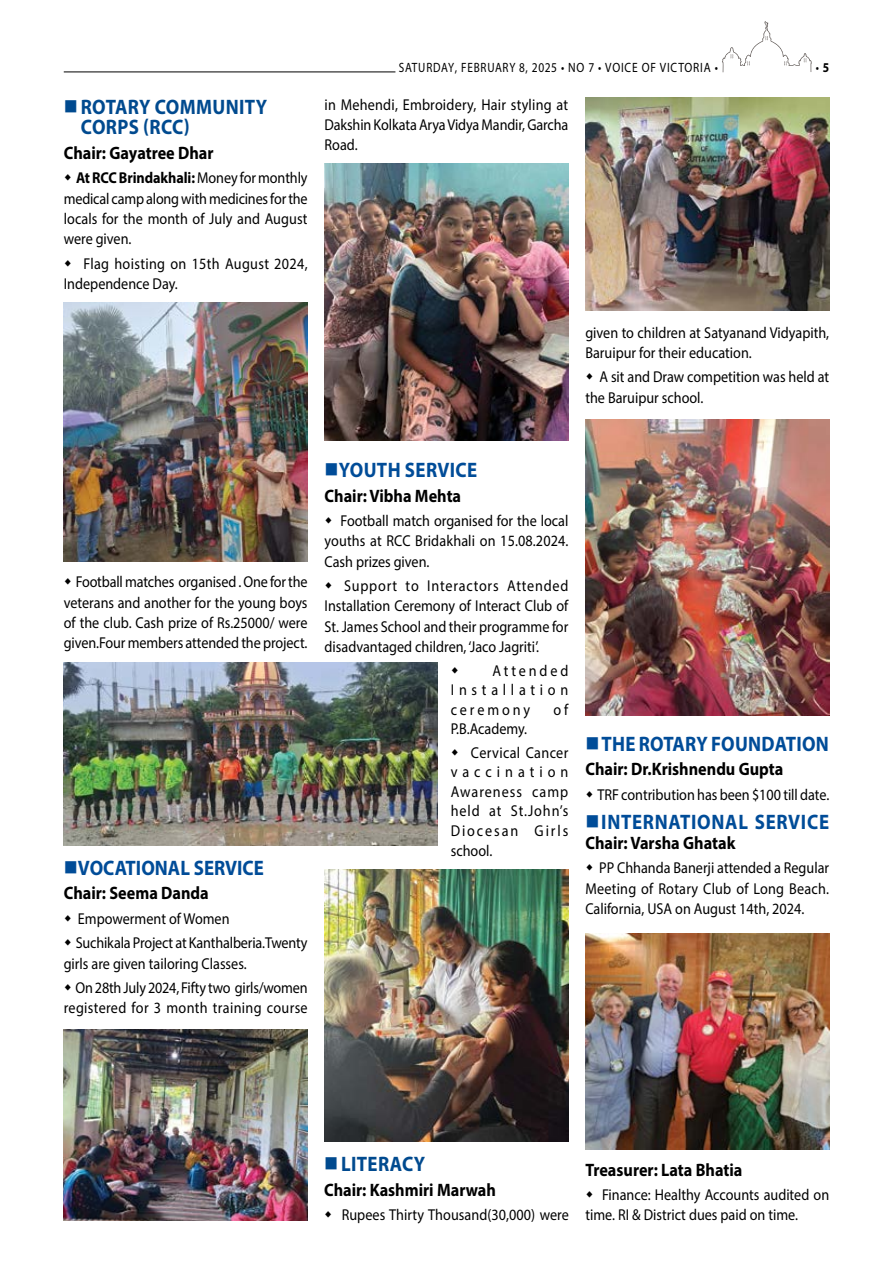
<style>
.page{position:relative;width:893px;height:1263px;background:#fff}
.page>*{position:absolute;margin:0;border:0;box-sizing:border-box;transform-origin:0 0}
.t1{font:700 21px "Myriad Pro";letter-spacing:.015em;color:#004c98;scale:.9 1}
.t2{font:700 21px "Myriad Pro";letter-spacing:.02em;color:#004a8f;scale:.9 1}
.t3{font:700 21px "Myriad Pro";letter-spacing:.035em;color:#004c98;scale:.9 1}
.t4{font:700 18px "Myriad Pro";color:#000;scale:.9 1}
.t5{font:15.75px/20.2px "Myriad Pro";color:#000;text-align:justify;scale:.9 1}
.t6{font:15.75px/20.2px "Myriad Pro";letter-spacing:.025em;color:#000;scale:.9 1}
.t7{font:15.75px/23.7px "Myriad Pro";letter-spacing:.02em;color:#000;scale:.9 1}
.t8{font:13.5px "Myriad Pro";letter-spacing:.07em;color:#000;scale:.83 1}
.t9{font:13.5px "Myriad Pro";letter-spacing:.07em;color:#000;scale:.85 1}
.s1{font-weight:700}
</style>
<div class="page">
<hr style="left:64px;top:72px;width:331px;height:1px;background:#000">
<svg style="left:722px;top:21px;width:90px;height:51px"></svg>
<img style="left:64px;top:302px;width:244px;height:259px">
<img style="left:64px;top:662px;width:374px;height:183px">
<img style="left:64px;top:1029px;width:244px;height:191px">
<img style="left:325px;top:164px;width:243px;height:276px">
<img style="left:585px;top:420px;width:244px;height:296px">
<img style="left:325px;top:870px;width:243px;height:272px">
<img style="left:585px;top:98px;width:244px;height:212px">
<img style="left:585px;top:934px;width:244px;height:215px">
<h1 class="t2" style="left:64px;top:93px;width:146px">■Rotary Commu</h1>
<h1 class="t2" style="left:226px;top:93px;width:48px">nity</h1>
<h1 class="t2" style="left:81px;top:113px;width:41px">Corps</h1>
<h1 class="t2" style="left:143px;top:113px;width:53px">(RCC)</h1>
<p class="t4" style="left:64px;top:141px;width:168px">Chair: Gayatree Dhar</p>
<p class="t5" style="left:64px;top:168px;width:272px;text-indent:12px"><span class="s1">At RCC Brindakhali:</span> Money for monthly medical camp along with medicines for the locals for the month of July and August were given.</p>
<p class="t6" style="left:64px;top:253px;width:272px;text-indent:20px">Flag hoisting on 15th August 2024,<br>Independence Day.</p>
<p class="t8" style="left:399px;top:59px;width:386px">saturday, fe bruary 8, 2025 • No 7 • VOICE OF VICTORIA •</p>
<p class="t9" style="left:816px;top:59px;width:17px">• <span class="s1">5</span></p>
<p class="t5" style="left:325px;top:94px;width:272px">in Mehendi, Embroidery, Hair styling at Dakshin Kolkata Arya Vidya Mandir, Garcha Road.</p>
<p class="t5" style="left:585px;top:322px;width:272px">given to children at Satyanand Vidyapith,<br>Baruipur for their education.</p>
<p class="t5" style="left:585px;top:367px;width:272px;text-indent:14px">A sit and Draw competition was held at the Baruipur school.</p>
<p class="t5" style="left:64px;top:572px;width:272px;text-indent:12px">Football matches organised . One for the veterans and another for the young boys of the club. Cash prize of Rs.25000/ were given.Four members attended the project.</p>
<h1 class="t1" style="left:64px;top:854px;width:224px">■VOCATIONAL SERVICE</h1>
<p class="t4" style="left:64px;top:881px;width:163px">Chair: Seema Danda</p>
<p class="t5" style="left:76px;top:906px;width:259px;line-height:24.5px">Empowerment of Women<br>Suchikala Project at Kanthalberia.Twenty</p>
<p class="t5" style="left:75px;top:951px;width:259px;line-height:24.5px;text-indent:-12px">girls are given tailoring Classes.<br>On 28th July 2024, Fifty two girls/women</p>
<p class="t6" style="left:64px;top:998px;width:273px">registered for 3 month training course</p>
<h1 class="t1" style="left:325px;top:456px;width:58px">■Youth</h1>
<h1 class="t1" style="left:405px;top:456px;width:69px">Service</h1>
<p class="t4" style="left:325px;top:484px;width:153px">Chair: Vibha Mehta</p>
<p class="t5" style="left:325px;top:510px;width:272px;text-indent:16px">Football match organised for the local youths at RCC Bridakhali on 15.08.2024.<br>Cash prizes given.</p>
<p class="t5" style="left:325px;top:575px;width:272px;text-indent:20px">Support to Interactors Attended Installation Ceremony of Interact Club of St. James School and their programme for disadvantaged children, ‘Jaco Jagriti’.</p>
<p class="t5" style="left:451px;top:660px;width:132px;line-height:19.5px;text-indent:42px">Attended Installation ceremony</p>
<p class="t5" style="left:554px;top:699px;width:18px">of</p>
<p class="t7" style="left:471px;top:717px;width:110px;text-indent:-20px">P.B.Academy.<br>Cervical Cancer</p>
<p class="t5" style="left:451px;top:762px;width:132px;line-height:19.6px">vaccination Awareness camp held at St.John’s Diocesan Girls school.</p>
<h1 class="t1" style="left:585px;top:730px;width:272px">■ The Rotary Foundation</h1>
<p class="t4" style="left:585px;top:757px;width:222px">Chair: Dr.Krishnendu Gupta</p>
<p class="t5" style="left:597px;top:784px;width:259px">TRF contribution has been $100 till date.</p>
<h1 class="t3" style="left:585px;top:808px;width:272px">■INTERNATIONAL SERVICE</h1>
<p class="t4" style="left:585px;top:831px;width:168px">Chair: Varsha Ghatak</p>
<p class="t5" style="left:585px;top:858px;width:272px;text-indent:14px">PP Chhanda Banerji attended a Regular Meeting of Rotary Club of Long Beach.<br>California, USA on August 14th, 2024.</p>
<h1 class="t2" style="left:324px;top:1151px;width:50px">■literac</h1>
<h1 class="t2" style="left:414px;top:1151px;width:14px">y</h1>
<p class="t4" style="left:324px;top:1178px;width:192px">Chair: Kashmiri Marwah</p>
<p class="t5" style="left:342px;top:1205px;width:254px">Rupees Thirty Thousand(30,000) were</p>
<p class="t4" style="left:585px;top:1158px;width:176px">Treasurer: Lata Bhatia</p>
<p class="t5" style="left:585px;top:1184px;width:272px;text-indent:17px">Finance: Healthy Accounts audited on time. RI &amp; District dues paid on time.</p>
</div>
